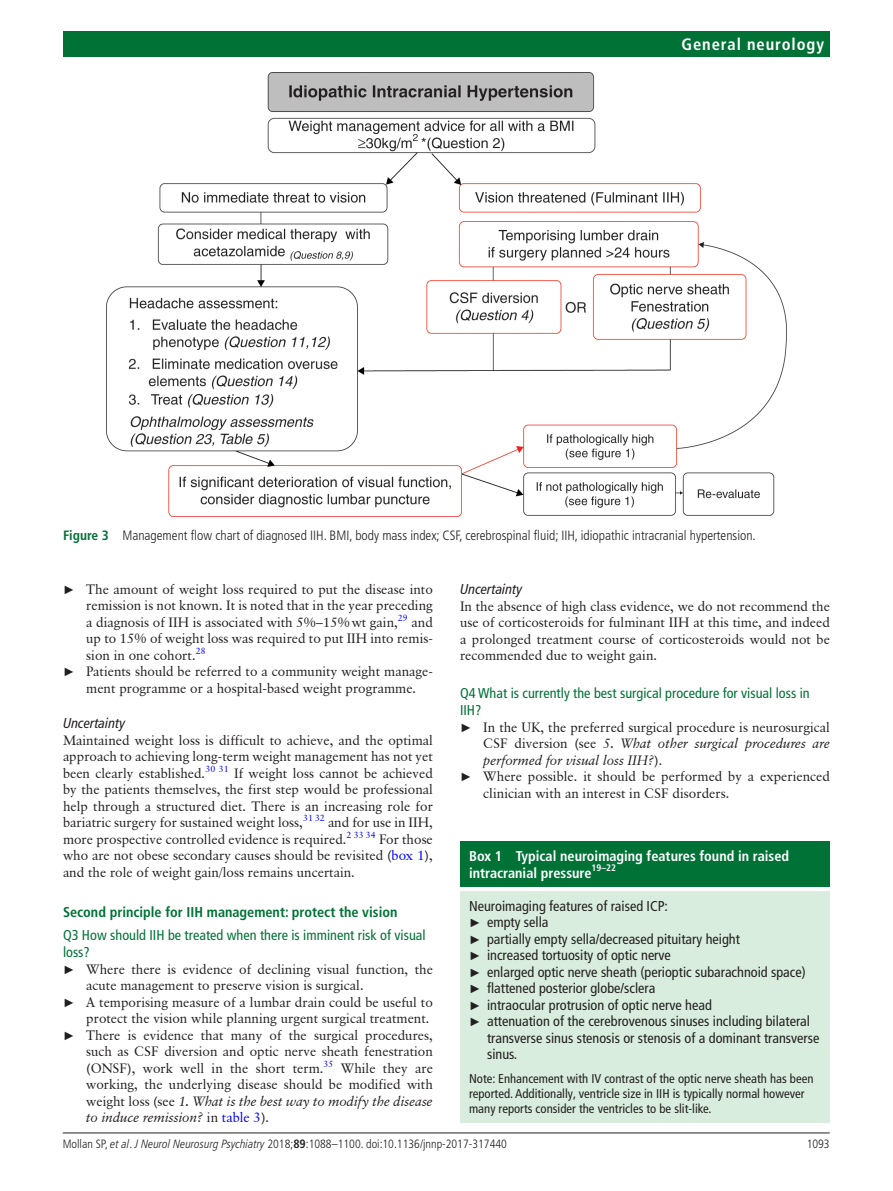
<style>
.page{position:relative;width:893px;height:1191px;background:#fff}
.page>*{position:absolute;margin:0;border:0;box-sizing:border-box;transform-origin:0 0}
.t1{font:700 condensed 16.5px "Frutiger LT Pro";letter-spacing:.055em;color:#fff}
.t2{font:condensed 14.25px "Frutiger LT Pro";color:#231f20}
.t3{font:condensed 14.25px/17.2px "Frutiger LT Pro";color:#007236}
.t4{font:700 condensed 14.25px/17.2px "Frutiger LT Pro";color:#fff}
.t5{font:700 condensed 14.25px "Frutiger LT Pro";color:#007236}
.t6{font:italic condensed 14.25px "Frutiger LT Pro";color:#231f20}
.t7{font:13.5px/16.5px "Classical Garamond BT";color:#231f20;text-align:justify}
.t8{font:300 condensed 13.5px "Frutiger LT Pro";color:#231f20}
.t9{font:italic 13.5px "Classical Garamond BT";color:#231f20}
.t10{font:condensed 12.75px/15px "Frutiger LT Pro";color:#231f20}
.t11{font:300 condensed 12px "Frutiger LT Pro";color:#231f20}
.t12{font:700 condensed 9.45px "Frutiger LT Pro";color:#fff}
.s1{font-weight:700;color:#007236}
.s2{font-family:"Arial";font-size:12px}
.s3{color:#00f}
.s4{font-style:italic}
.s5{font-style:normal}
.s6{font-family:"Arial";font-stretch:normal;font-size:12px}
.s7{font-weight:700}
</style>
<div class="page">
<hr style="left:63px;top:1132px;width:767px;height:1px;background:#231f20">
<div style="left:63px;top:31px;width:767px;height:25px;background:#007236"></div>
<div style="left:460px;top:841px;width:370px;height:45px;background:#007236"></div>
<div style="left:460px;top:891px;width:370px;height:231px;background:#d8eddd"></div>
<img style="left:106px;top:72px;width:681px;height:444px">
<p class="t1" style="left:681px;top:34px;width:144px">General neurology</p>
<p class="t8" style="left:63px;top:528px;width:694px"><span class="s1">Figure 3</span> Management flow chart of diagnosed II H. BMI, body mass index; CSF, cerebrospinal fluid; II H, idiopathic intracranial hypertension.</p>
<p class="t7" style="left:63px;top:581px;width:371px"><span class="s2">►</span> The amount of weight loss required to put the disease into</p>
<p class="t7" style="left:86px;top:597px;width:348px">remission is not known. It is noted that in the year preceding</p>
<p class="t7" style="left:86px;top:614px;width:348px">a diagnosis of IIH is associated with 5%–15%wt gain,<sup>29</sup> and</p>
<p class="t7" style="left:86px;top:630px;width:348px">up to 15% of weight loss was required to put IIH into remis-</p>
<p class="t7" style="left:86px;top:647px;width:121px">sion in one cohort.<sup>28</sup></p>
<p class="t7" style="left:63px;top:663px;width:371px"><span class="s2">►</span> Patients should be referred to a community weight manage-</p>
<p class="t7" style="left:86px;top:680px;width:332px">ment programme or a hospital-based weight programme.</p>
<p class="t6" style="left:63px;top:715px;width:64px">Uncertainty</p>
<p class="t7" style="left:63px;top:731px;width:371px">Maintained weight loss is difficult to achieve, and the optimal approach to achieving long-term weight management has not yet been clearly established.<sup>30</sup> <sup>31</sup> If weight loss cannot be achieved by the patients themselves, the first step would be professional help through a structured diet. There is an increasing role for bariatric surgery for sustained weight loss,<sup>31</sup> <sup>32</sup> and for use in IIH, more prospective controlled evidence is required.<sup>2</sup> <sup>33</sup> <sup>34</sup> For those who are not obese secondary causes should be revisited (<span class="s3">box 1</span>), and the role of weight gain/loss remains uncertain.</p>
<p class="t5" style="left:63px;top:903px;width:336px">Second principle for IIH management: protect the vision</p>
<p class="t3" style="left:63px;top:926px;width:364px">Q3 How should IIH be treated when there is imminent risk of visual loss?</p>
<p class="t7" style="left:63px;top:960px;width:371px"><span class="s2">►</span> Where there is evidence of declining visual function, the</p>
<p class="t7" style="left:86px;top:977px;width:279px">acute management to preserve vision is surgical.</p>
<p class="t7" style="left:63px;top:993px;width:371px"><span class="s2">►</span> A temporising measure of a lumbar drain could be useful to</p>
<p class="t7" style="left:86px;top:1010px;width:345px">protect the vision while planning urgent surgical treatment.</p>
<p class="t7" style="left:63px;top:1026px;width:371px"><span class="s2">►</span> There is evidence that many of the surgical procedures,</p>
<p class="t7" style="left:86px;top:1043px;width:348px">such as CSF diversion and optic nerve sheath fenestration</p>
<p class="t7" style="left:86px;top:1059px;width:249px">(ONSF), work well in the short term.<sup>35</sup></p>
<p class="t7" style="left:86px;top:1059px;width:348px;text-indent:255px">While they are working, the underlying disease should be modified with weight loss (see <span class="s4">1. What is the best way to modify the disease to induce remission?</span> in <span class="s3">table 3</span>).</p>
<p class="t6" style="left:460px;top:581px;width:64px">Uncertainty</p>
<p class="t7" style="left:460px;top:597px;width:371px">In the absence of high class evidence, we do not recommend the use of corticosteroids for fulminant IIH at this time, and indeed a prolonged treatment course of corticosteroids would not be recommended due to weight gain.</p>
<p class="t3" style="left:460px;top:684px;width:351px">Q4 What is currently the best surgical procedure for visual loss in<br>IIH?</p>
<p class="t7" style="left:460px;top:718px;width:371px"><span class="s2">►</span> In the UK, the preferred surgical procedure is neurosurgical</p>
<p class="t9" style="left:483px;top:735px;width:348px"><span class="s5">CSF diversion (see</span> 5. What other surgical procedures are</p>
<p class="t9" style="left:483px;top:751px;width:181px">performed for visual loss IIH?<span class="s5">).</span></p>
<p class="t7" style="left:460px;top:768px;width:371px"><span class="s2">►</span> Where possible. it should be performed by a experienced</p>
<p class="t7" style="left:483px;top:784px;width:248px">clinician with an interest in CSF disorders.</p>
<p class="t4" style="left:469px;top:847px;width:322px">Box 1 Typical neuroimaging features found in raised intracranial pressure</p>
<p class="t12" style="left:591px;top:862px;width:26px">19–22</p>
<p class="t2" style="left:469px;top:897px;width:200px">Neuroimaging features of raised ICP:</p>
<p class="t2" style="left:469px;top:914px;width:81px"><span class="s6">►</span> empty sella</p>
<p class="t2" style="left:469px;top:930px;width:272px"><span class="s6">►</span> partially empty sella/decreased pituitary height</p>
<p class="t2" style="left:469px;top:947px;width:203px"><span class="s6">►</span> increased tortuosity of optic nerve</p>
<p class="t2" style="left:469px;top:963px;width:338px"><span class="s6">►</span> enlarged optic nerve sheath (perioptic subarachnoid space)</p>
<p class="t2" style="left:469px;top:980px;width:188px"><span class="s6">►</span> flattened posterior globe/sclera</p>
<p class="t2" style="left:469px;top:996px;width:244px"><span class="s6">►</span> intraocular protrusion of optic nerve head</p>
<p class="t2" style="left:469px;top:1013px;width:342px"><span class="s6">►</span> attenuation of the cerebrovenous sinuses including bilateral</p>
<p class="t2" style="left:487px;top:1029px;width:334px">transverse sinus stenosis or stenosis of a dominant transverse</p>
<p class="t2" style="left:487px;top:1046px;width:32px">sinus.</p>
<p class="t10" style="left:469px;top:1071px;width:346px">Note: Enhancement with IV contrast of the optic nerve sheath has been reported. Additionally, ventricle size in IIH is typically normal however many reports consider the ventricles to be slit-like.</p>
<p class="t11" style="left:63px;top:1136px;width:446px">Mollan SP, <span class="s4">et al</span>. <span class="s4">J Neurol Neurosurg Psychiatry</span> 2018;<span class="s7">89</span>:1088–1100. doi:10.1136/jnnp-2017-317440</p>
<p class="t11" style="left:807px;top:1136px;width:25px">1093</p>
</div>
